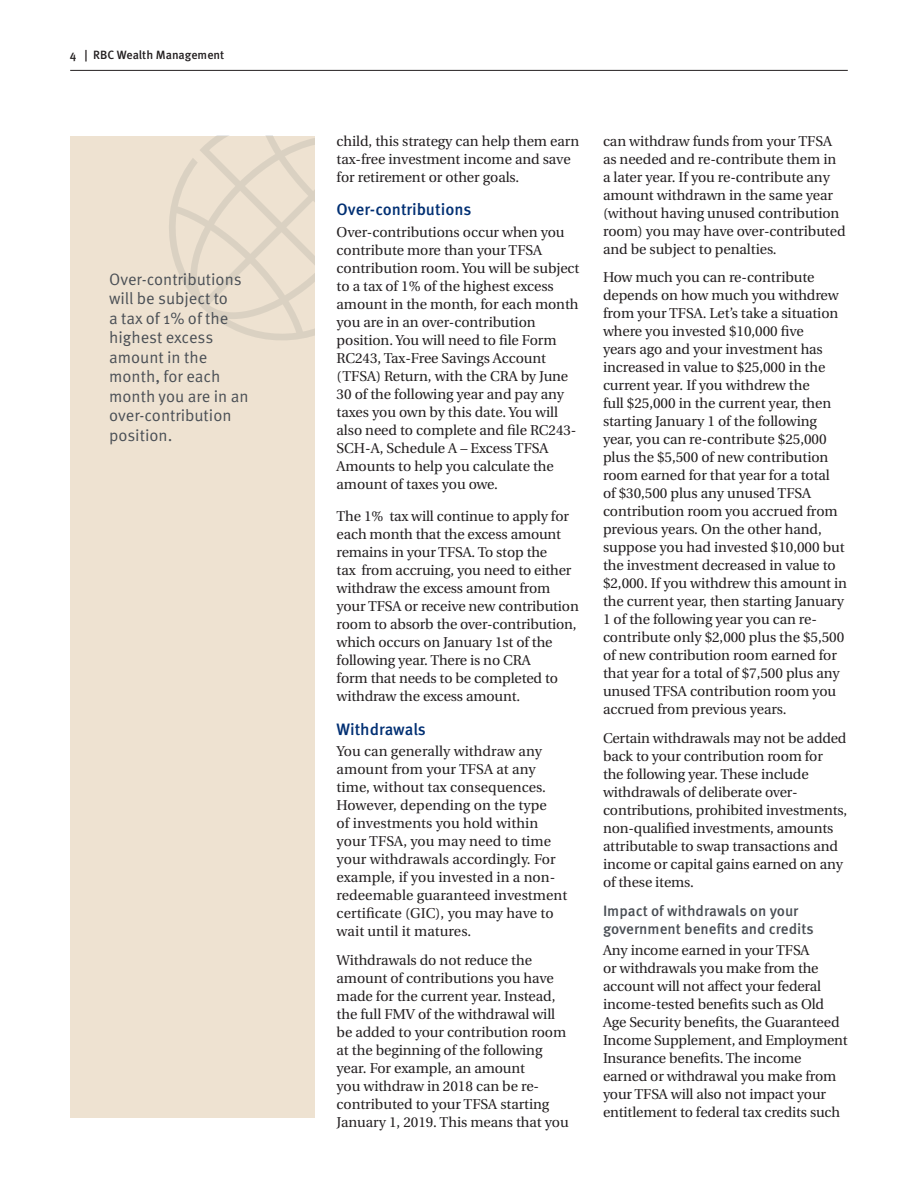
<style>
.page{position:relative;width:918px;height:1188px;background:#fff}
.page>*{position:absolute;margin:0;border:0;box-sizing:border-box;transform-origin:0 0}
._8b_-_callout_grey{font:16.5px/19.5px "Meta OT Norm";color:#4a4f55}
._4-Text_Headline{font:500 16.5px "Meta OT";letter-spacing:-.005em;color:#002f73}
._6-Subhead_L1{font:500 15px/18px "Meta OT";color:#4a4f55}
._5-Body_Copy{font:14.25px/18px "Utopia";letter-spacing:-.005em;color:#231f20}
.t1{font:500 12px "Meta OT";color:#231f20}
</style>
<div class="page">
<hr style="left:70px;top:70px;width:778px;height:1px;background:#231f20">
<div style="left:70px;top:136px;width:245px;height:982px;background:#eee2d1"></div>
<svg style="left:169px;top:135px;width:146px;height:205px"></svg>
<p class="t1" style="left:70px;top:47px;width:156px">4 | RBC Wealth Management</p>
<p class="_8b_-_callout_grey" style="left:109px;top:269px;width:141px">Over-contributions will be subject to<br>a tax of 1% of the highest excess amount in the month, for each month you are in an over-contribution position.</p>
<p class="_5-Body_Copy" style="left:337px;top:132px;width:244px">child, this strategy can help them earn tax-free investment income and save for retirement or other goals.</p>
<p class="_4-Text_Headline" style="left:337px;top:199px;width:136px">Over-contributions</p>
<p class="_5-Body_Copy" style="left:337px;top:223px;width:244px">Over-contributions occur when you contribute more than your TFSA contribution room. You will be subject to a tax of 1% of the highest excess amount in the month, for each month you are in an over-contribution position. You will need to file Form RC243, Tax-Free Savings Account (TFSA) Return, with the CRA by June 30 of the following year and pay any taxes you own by this date. You will also need to complete and file RC243- SCH-A, Schedule A – Excess TFSA Amounts to help you calculate the amount of taxes you owe.</p>
<p class="_5-Body_Copy" style="left:337px;top:507px;width:244px">The 1% tax will continue to apply for each month that the excess amount remains in your TFSA. To stop the<br>tax from accruing, you need to either withdraw the excess amount from your TFSA or receive new contribution room to absorb the over-contribution, which occurs on January 1st of the following year. There is no CRA<br>form that needs to be completed to withdraw the excess amount.</p>
<p class="_4-Text_Headline" style="left:337px;top:719px;width:91px">Withdrawals</p>
<p class="_5-Body_Copy" style="left:337px;top:742px;width:232px">You can generally withdraw any amount from your TFSA at any time, without tax consequences.<br>However, depending on the type<br>of investments you hold within your TFSA, you may need to time your withdrawals accordingly. For example, if you invested in a non&shy;redeemable guaranteed investment certificate (GIC), you may have to wait until it matures.</p>
<p class="_5-Body_Copy" style="left:337px;top:951px;width:234px">Withdrawals do not reduce the amount of contributions you have made for the current year. Instead, the full FMV of the withdrawal will be added to your contribution room at the beginning of the following year. For example, an amount<br>you withdraw in 2018 can be re&shy;contributed to your TFSA starting<br>January 1, 2019. This means that you</p>
<p class="_5-Body_Copy" style="left:603px;top:132px;width:244px">can withdraw funds from your TFSA as needed and re-contribute them in a later year. If you re-contribute any amount withdrawn in the same year (without having unused contribution room) you may have over-contributed and be subject to penalties.</p>
<p class="_5-Body_Copy" style="left:603px;top:269px;width:246px">How much you can re-contribute depends on how much you withdrew from your TFSA. Let’s take a situation where you invested $10,000 five<br>years ago and your investment has increased in value to $25,000 in the current year. If you withdrew the<br>full $25,000 in the current year, then starting January 1 of the following year, you can re-contribute $25,000 plus the $5,500 of new contribution room earned for that year for a total<br>of $30,500 plus any unused TFSA contribution room you accrued from previous years. On the other hand, suppose you had invested $10,000 but the investment decreased in value to $2,000. If you withdrew this amount in the current year, then starting January 1 of the following year you can re&shy;contribute only $2,000 plus the $5,500 of new contribution room earned for that year for a total of $7,500 plus any unused TFSA contribution room you accrued from previous years.</p>
<p class="_5-Body_Copy" style="left:603px;top:730px;width:246px">Certain withdrawals may not be added back to your contribution room for<br>the following year. These include withdrawals of deliberate over&shy;contributions, prohibited investments, non-qualified investments, amounts attributable to swap transactions and income or capital gains earned on any of these items.</p>
<p class="_6-Subhead_L1" style="left:603px;top:902px;width:212px">Impact of withdrawals on your government benefits and credits</p>
<p class="_5-Body_Copy" style="left:603px;top:942px;width:246px">Any income earned in your TFSA<br>or withdrawals you make from the account will not affect your federal income-tested benefits such as Old Age Security benefits, the Guaranteed Income Supplement, and Employment Insurance benefits. The income earned or withdrawal you make from your TFSA will also not impact your entitlement to federal tax credits such</p>
</div>
